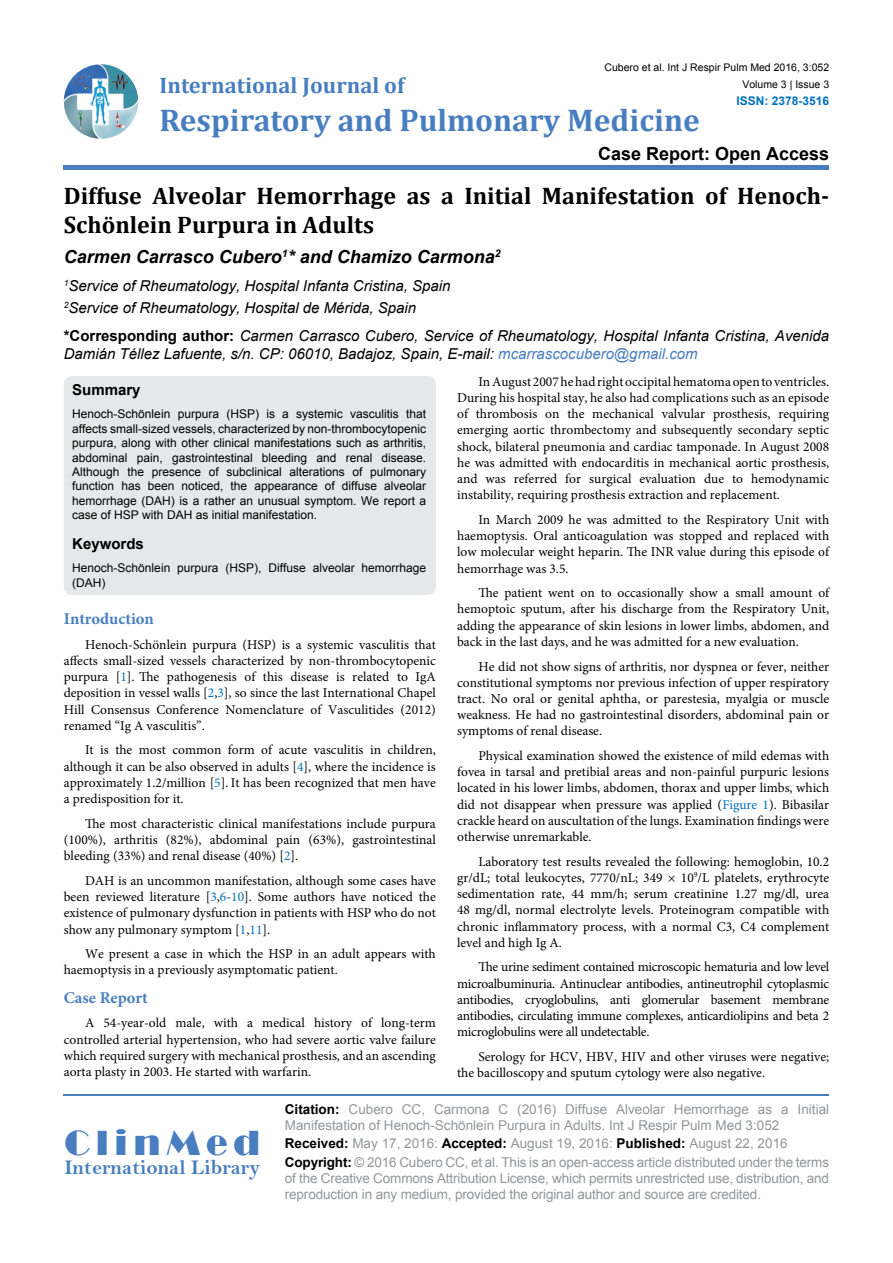
<style>
.page{position:relative;width:893px;height:1263px;background:#fff}
.page>*{position:absolute;margin:0;border:0;box-sizing:border-box;transform-origin:0 0}
.t1{font:36px "Broadway";letter-spacing:.16em;color:#487ec0}
.t2{font:700 31.5px "Cambria";color:#487ec0}
.t3{font:700 24px/28.8px "Cambria";color:#000}
.t4{font:700 22.5px "Cambria";color:#487ec0}
.t5{font:21px "Bell MT Bold";color:#487ec0}
.t6{font:italic 700 18px "Arial";color:#000}
.t7{font:700 18px "Arial";color:#000}
.t8{font:700 16.5px "Minion Pro";color:#487ec0}
.t9{font:italic 15px/22.2px "Arial";color:#000}
.t10{font:700 15px "Arial";color:#000}
.t11{font:13.5px/16.2px "Minion Pro";color:#000;text-align:justify}
.t12{font:13.5px/16.2px "Arial";letter-spacing:-.01em;color:#939598}
.t13{font:12px/14.4px "Arial";color:#000;text-align:justify}
.t14{font:700 12px "Arial";color:#0072bc}
.t15{font:10.5px "Arial";color:#000}
.s1{font-weight:700;font-style:normal}
.s2{color:#487ec0}
.s3{color:#0072bc}
.s4{font-weight:700;color:#000}
</style>
<div class="page">
<img style="left:64px;top:64px;width:74px;height:75px;border-radius:37px">
<div style="left:64px;top:165px;width:765px;height:5px;background:#487ec0"></div>
<hr style="left:64px;top:1094px;width:765px;height:1px;background:#487ec0">
<div style="left:64px;top:376px;width:372px;height:219px;background:#e6e7e8;border-radius:9px"></div>
<p class="t15" style="left:604px;top:61px;width:226px">Cubero et al. Int J Respir Pulm Med 2016, 3:052</p>
<p class="t14" style="left:736px;top:93px;width:94px">ISSN: 2378-3516</p>
<h3 class="t4" style="left:160px;top:70px;width:246px">International Journal of</h3>
<h2 class="t2" style="left:160px;top:98px;width:542px">Respiratory and Pulmonary Medicine</h2>
<h3 class="t7" style="left:598px;top:142px;width:233px">Case Report: Open Access</h3>
<p class="t15" style="left:742px;top:77px;width:88px">Volume 3 | Issue 3</p>
<h3 class="t3" style="left:64px;top:181px;width:767px">Diffuse Alveolar Hemorrhage as a Initial Manifestation of Henoch-<br>Schönlein Purpura in Adults</h3>
<h3 class="t6" style="left:64px;top:244px;width:438px">Carmen Carrasco Cubero<sup>1</sup>* and Chamizo Carmona<sup>2</sup></h3>
<p class="t9" style="left:64px;top:275px;width:388px"><sup>1</sup>Service of Rheumatology, Hospital Infanta Cristina, Spain<br><sup>2</sup>Service of Rheumatology, Hospital de Mérida, Spain</p>
<p class="t9" style="left:64px;top:327px;width:767px;line-height:18px"><span class="s1">*Corresponding author:</span> Carmen Carrasco Cubero, Service of Rheumatology, Hospital Infanta Cristina, Avenida<br>Damián Téllez Lafuente, s/n. CP: 06010, Badajoz, Spain, E-mail: <span class="s2">mcarrascocubero@gmail.com</span></p>
<p class="t10" style="left:72px;top:380px;width:70px">Summary</p>
<p class="t13" style="left:72px;top:407px;width:356px">Henoch-Schönlein purpura (HSP) is a systemic vasculitis that affects small-sized vessels, characterized by non-thrombocytopenic purpura, along with other clinical manifestations such as arthritis, abdominal pain, gastrointestinal bleeding and renal disease.<br>Although the presence of subclinical alterations of pulmonary function has been noticed, the appearance of diffuse alveolar hemorrhage (DAH) is a rather an unusual symptom. We report a case of HSP with DAH as initial manifestation.</p>
<p class="t10" style="left:72px;top:534px;width:73px">Keywords</p>
<p class="t13" style="left:72px;top:561px;width:355px">Henoch-Schönlein purpura (HSP), Diffuse alveolar hemorrhage (DAH)</p>
<p class="t11" style="left:457px;top:373px;width:374px;text-indent:21px">In August 2007 he had right occipital hematoma open to ventricles.<br>During his hospital stay, he also had complications such as an episode of thrombosis on the mechanical valvular prosthesis, requiring emerging aortic thrombectomy and subsequently secondary septic shock, bilateral pneumonia and cardiac tamponade. In August 2008 he was admitted with endocarditis in mechanical aortic prosthesis, and was referred for surgical evaluation due to hemodynamic instability, requiring prosthesis extraction and replacement.</p>
<p class="t11" style="left:457px;top:511px;width:374px;text-indent:21px">In March 2009 he was admitted to the Respiratory Unit with haemoptysis. Oral anticoagulation was stopped and replaced with low molecular weight heparin. The INR value during this episode of hemorrhage was 3.5.</p>
<p class="t11" style="left:457px;top:585px;width:374px;text-indent:21px">The patient went on to occasionally show a small amount of hemoptoic sputum, after his discharge from the Respiratory Unit, adding the appearance of skin lesions in lower limbs, abdomen, and back in the last days, and he was admitted for a new evaluation.</p>
<p class="t11" style="left:457px;top:658px;width:374px;text-indent:21px">He did not show signs of arthritis, nor dyspnea or fever, neither constitutional symptoms nor previous infection of upper respiratory tract. No oral or genital aphtha, or parestesia, myalgia or muscle weakness. He had no gastrointestinal disorders, abdominal pain or symptoms of renal disease.</p>
<p class="t11" style="left:457px;top:748px;width:374px;text-indent:21px">Physical examination showed the existence of mild edemas with fovea in tarsal and pretibial areas and non-painful purpuric lesions located in his lower limbs, abdomen, thorax and upper limbs, which did not disappear when pressure was applied (<span class="s3">Figure 1</span>). Bibasilar crackle heard on auscultation of the lungs. Examination findings were otherwise unremarkable.</p>
<p class="t11" style="left:457px;top:853px;width:374px;text-indent:21px">Laboratory test results revealed the following: hemoglobin, 10.2 gr/dL; total leukocytes, 7770/nL; 349 × 10<sup>9</sup>/L platelets, erythrocyte sedimentation rate, 44 mm/h; serum creatinine 1.27 mg/dl, urea 48 mg/dl, normal electrolyte levels. Proteinogram compatible with chronic inflammatory process, with a normal C3, C4 complement level and high Ig A.</p>
<p class="t11" style="left:457px;top:959px;width:374px;text-indent:21px">The urine sediment contained microscopic hematuria and low level microalbuminuria. Antinuclear antibodies, antineutrophil cytoplasmic antibodies, cryoglobulins, anti glomerular basement membrane antibodies, circulating immune complexes, anticardiolipins and beta 2 microglobulins were all undetectable.</p>
<p class="t11" style="left:457px;top:1049px;width:374px;text-indent:21px">Serology for HCV, HBV, HIV and other viruses were negative; the bacilloscopy and sputum cytology were also negative.</p>
<p class="t8" style="left:64px;top:607px;width:92px">Introduction</p>
<p class="t11" style="left:64px;top:636px;width:374px;text-indent:21px">Henoch-Schönlein purpura (HSP) is a systemic vasculitis that affects small-sized vessels characterized by non-thrombocytopenic purpura [<span class="s3">1</span>]. The pathogenesis of this disease is related to IgA deposition in vessel walls [<span class="s3">2</span>,<span class="s3">3</span>], so since the last International Chapel Hill Consensus Conference Nomenclature of Vasculitides (2012) renamed “Ig A vasculitis”.</p>
<p class="t11" style="left:64px;top:742px;width:374px;text-indent:21px">It is the most common form of acute vasculitis in children, although it can be also observed in adults [<span class="s3">4</span>], where the incidence is approximately 1.2/million [<span class="s3">5</span>]. It has been recognized that men have a predisposition for it.</p>
<p class="t11" style="left:64px;top:815px;width:374px;text-indent:21px">The most characteristic clinical manifestations include purpura (100%), arthritis (82%), abdominal pain (63%), gastrointestinal bleeding (33%) and renal disease (40%) [<span class="s3">2</span>].</p>
<p class="t11" style="left:64px;top:872px;width:374px;text-indent:21px">DAH is an uncommon manifestation, although some cases have been reviewed literature [<span class="s3">3</span>,<span class="s3">6</span>-<span class="s3">10</span>]. Some authors have noticed the existence of pulmonary dysfunction in patients with HSP who do not show any pulmonary symptom [<span class="s3">1</span>,<span class="s3">11</span>].</p>
<p class="t11" style="left:64px;top:946px;width:374px;text-indent:21px">We present a case in which the HSP in an adult appears with haemoptysis in a previously asymptomatic patient.</p>
<p class="t8" style="left:64px;top:986px;width:85px">Case Report</p>
<p class="t11" style="left:64px;top:1015px;width:374px;text-indent:21px">A 54-year-old male, with a medical history of long-term controlled arterial hypertension, who had severe aortic valve failure which required surgery with mechanical prosthesis, and an ascending aorta plasty in 2003. He started with warfarin.</p>
<h1 class="t1" style="left:64px;top:1122px;width:197px">ClinMed</h1>
<h3 class="t5" style="left:64px;top:1155px;width:197px">International Library</h3>
<p class="t12" style="left:285px;top:1101px;width:546px"><span class="s4">Citation:</span> Cubero CC, Carmona C (2016) Diffuse Alveolar Hemorrhage as a Initial<br>Manifestation of Henoch-Schönlein Purpura in Adults. Int J Respir Pulm Med 3:052</p>
<p class="t12" style="left:285px;top:1135px;width:546px;line-height:18.3px"><span class="s4">Received:</span> May 17, 2016: <span class="s4">Accepted:</span> August 19, 2016: <span class="s4">Published:</span> August 22, 2016<br><span class="s4">Copyright:</span> © 2016 Cubero CC, et al. This is an open-access article distributed under the terms</p>
<p class="t12" style="left:285px;top:1170px;width:546px">of the Creative Commons Attribution License, which permits unrestricted use, distribution, and reproduction in any medium, provided the original author and source are credited.</p>
</div>
